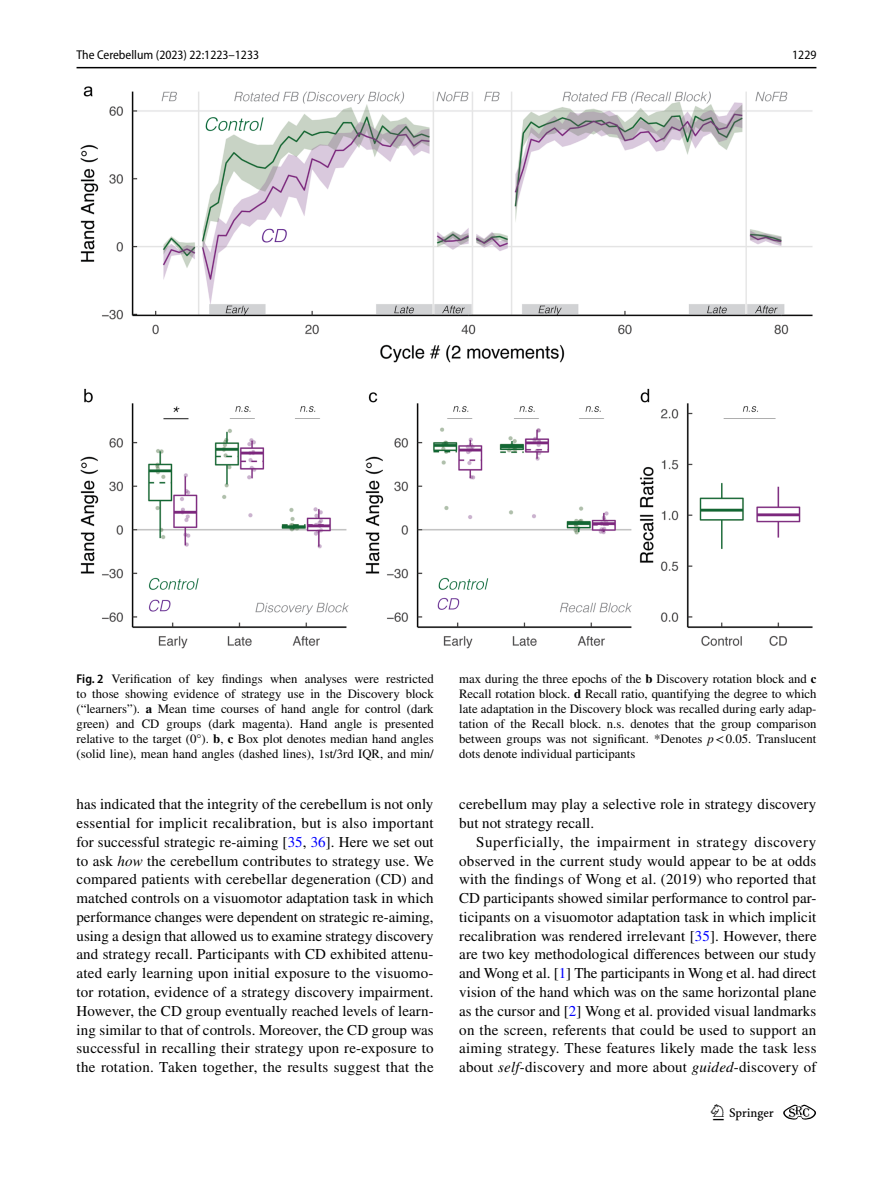
<style>
.page{position:relative;width:893px;height:1187px;background:#fff}
.page>*{position:absolute;margin:0;border:0;box-sizing:border-box;transform-origin:0 0}
.t1{font:22.5px "Springnew Regular 3";color:#000}
.t2{font:15px/18.8px "STIX";letter-spacing:.015em;color:#000;text-align:justify}
.t3{font:12.75px/15px "STIX";color:#000;text-align:justify}
.t4{font:semi-condensed 12.75px "Myriad Pro";color:#000}
.s1{font-family:"Myriad Pro";font-weight:600;font-stretch:semi-condensed}
.s2{font-weight:700}
.s3{font-style:italic}
.s4{color:#00f}
</style>
<div class="page">
<hr style="left:77px;top:67px;width:739px;height:1px;background:#000">
<svg style="left:783px;top:1104px;width:33px;height:15px"></svg>
<img style="left:81px;top:87px;width:731px;height:561px">
<p class="t4" style="left:77px;top:48px;width:184px">The Cerebellum (2023) 22:1223–1233</p>
<p class="t4" style="left:792px;top:48px;width:26px">1229</p>
<p class="t3" style="left:77px;top:672px;width:359px"><span class="s1">Fig. 2</span> Verification of key findings when analyses were restricted to those showing evidence of strategy use in the Discovery block (“learners”). <span class="s2">a</span> Mean time courses of hand angle for control (dark green) and CD groups (dark magenta). Hand angle is presented relative to the target (0°). <span class="s2">b</span>, <span class="s2">c</span> Box plot denotes median hand angles (solid line), mean hand angles (dashed lines), 1st/3rd IQR, and min/</p>
<p class="t3" style="left:459px;top:672px;width:359px">max during the three epochs of the <span class="s2">b</span> Discovery rotation block and <span class="s2">c </span>Recall rotation block. <span class="s2">d</span> Recall ratio, quantifying the degree to which late adaptation in the Discovery block was recalled during early adap&shy;tation of the Recall block. n.s. denotes that the group comparison between groups was not significant. *Denotes <span class="s3">p</span>&lt;0.05. Translucent dots denote individual participants</p>
<p class="t2" style="left:77px;top:796px;width:359px">has indicated that the integrity of the cerebellum is not only essential for implicit recalibration, but is also important for successful strategic re-aiming [<span class="s4">35</span>, <span class="s4">36</span>]. Here we set out to ask <span class="s3">how</span> the cerebellum contributes to strategy use. We compared patients with cerebellar degeneration (CD) and matched controls on a visuomotor adaptation task in which performance changes were dependent on strategic re-aiming, using a design that allowed us to examine strategy discovery and strategy recall. Participants with CD exhibited attenu&shy;ated early learning upon initial exposure to the visuomo&shy;tor rotation, evidence of a strategy discovery impairment.<br>However, the CD group eventually reached levels of learn&shy;ing similar to that of controls. Moreover, the CD group was successful in recalling their strategy upon re-exposure to the rotation. Taken together, the results suggest that the</p>
<p class="t2" style="left:459px;top:796px;width:359px">cerebellum may play a selective role in strategy discovery but not strategy recall.</p>
<p class="t2" style="left:459px;top:833px;width:359px;text-indent:17px">Superficially, the impairment in strategy discovery observed in the current study would appear to be at odds with the findings of Wong et al. (2019) who reported that CD participants showed similar performance to control par&shy;ticipants on a visuomotor adaptation task in which implicit recalibration was rendered irrelevant [<span class="s4">35</span>]. However, there are two key methodological differences between our study and Wong et al. [<span class="s4">1</span>] The participants in Wong et al. had direct vision of the hand which was on the same horizontal plane as the cursor and [<span class="s4">2</span>] Wong et al. provided visual landmarks on the screen, referents that could be used to support an aiming strategy. These features likely made the task less about <span class="s3">self</span>-discovery and more about <span class="s3">guided</span>-discovery of</p>
<h1 class="t1" style="left:713px;top:1104px;width:62px">1 3</h1>
</div>
